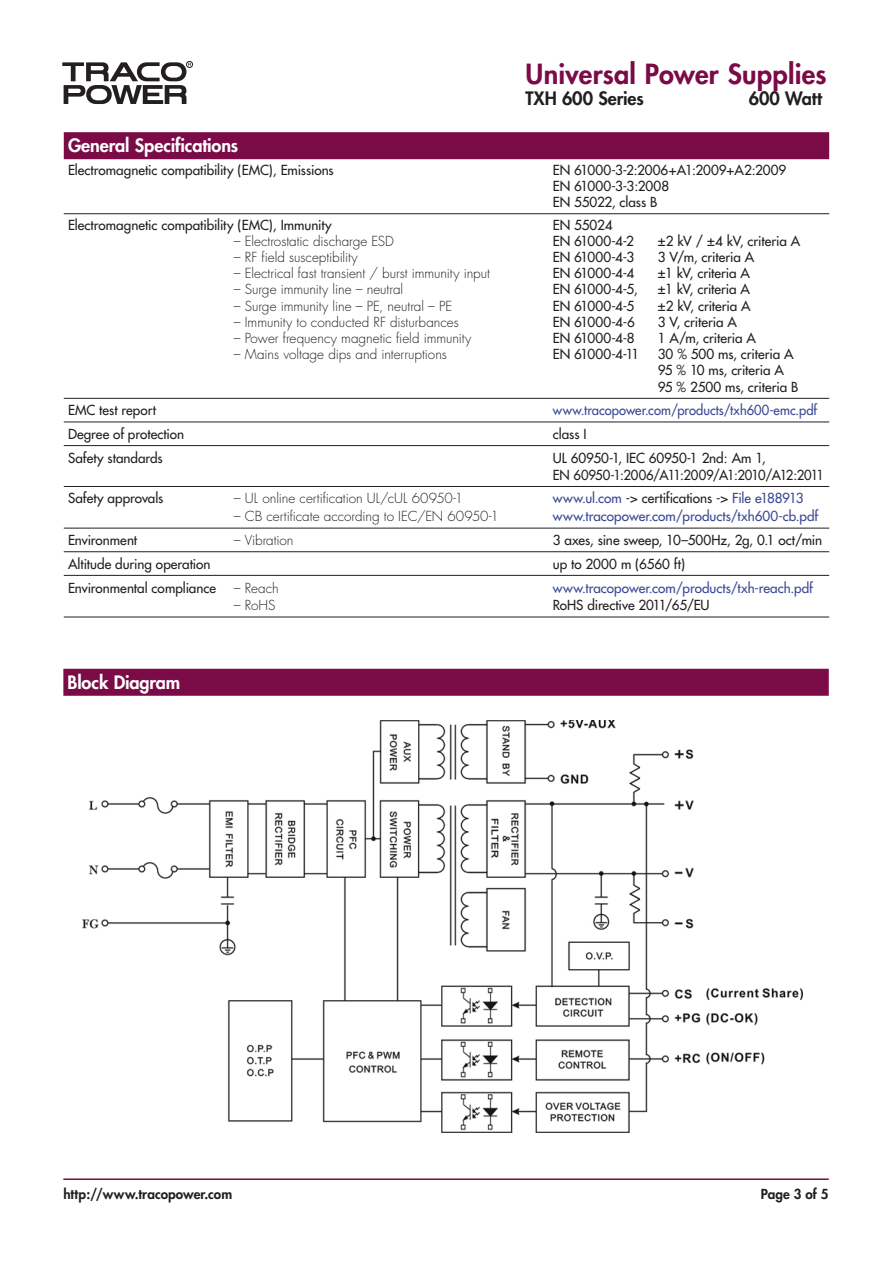
<style>
.page{position:relative;width:893px;height:1263px;background:#fff}
.page>*{position:absolute;margin:0;border:0;box-sizing:border-box;transform-origin:0 0}
.t1{font:800 27px "Futura";letter-spacing:.01em;color:#7b0b46}
.Liste_Titel_Heavy{font:800 18px "Futura";letter-spacing:-.005em;color:#fff}
.t2{font:800 18px "Futura";letter-spacing:-.005em;color:#231f20}
.Liste_GS_medium{font:13.5px/16.2px "Futura";letter-spacing:-.005em;color:#231f20}
.Liste_GS_medium-2{font:300 13.5px "Futura";letter-spacing:-.005em;color:#231f20}
.Liste_GS_medium-3{font:13.5px "Futura";letter-spacing:.005em;color:#3a4894}
.Liste_GS_medium-4{font:13.5px "Futura";letter-spacing:.005em;color:#3a4894;scale:.96 1}
.t3{font:800 13.5px "Futura";letter-spacing:.005em;color:#231f20}
.Liste_GS_medium-5{font:13.5px "Futura";letter-spacing:-.04em;color:#231f20}
.s1{color:#231f20}
</style>
<div class="page">
<div style="left:186px;top:61px;width:7px;height:7px;border:1px solid #231f20;border-radius:50%"></div>
<svg style="left:62px;top:62px;width:129px;height:42px"></svg>
<hr style="left:63px;top:1178px;width:766px;height:2px;background:#7b0b46">
<div style="left:63px;top:669px;width:766px;height:27px;background:#7b0b46"></div>
<div style="left:64px;top:132px;width:765px;height:27px;background:#7b0b46"></div>
<hr style="left:64px;top:213px;width:765px;height:1px;background:#231f20">
<hr style="left:64px;top:398px;width:765px;height:1px;background:#231f20">
<hr style="left:64px;top:422px;width:765px;height:1px;background:#231f20">
<hr style="left:64px;top:445px;width:765px;height:1px;background:#231f20">
<hr style="left:64px;top:486px;width:765px;height:1px;background:#231f20">
<hr style="left:64px;top:528px;width:765px;height:1px;background:#231f20">
<hr style="left:64px;top:551px;width:765px;height:1px;background:#231f20">
<hr style="left:64px;top:575px;width:765px;height:1px;background:#231f20">
<hr style="left:64px;top:617px;width:765px;height:1px;background:#231f20">
<img style="left:82px;top:720px;width:720px;height:413px">
<p class="t1" style="left:526px;top:57px;width:303px">Universal Power Supplies</p>
<p class="t2" style="left:526px;top:87px;width:120px">TXH 600 Series</p>
<p class="t2" style="left:749px;top:87px;width:75px">600 Watt</p>
<p class="Liste_Titel_Heavy" style="left:68px;top:134px;width:172px">General Specifications</p>
<p class="Liste_GS_medium" style="left:68px;top:162px;width:267px">Electromagnetic compatibility (EMC), Emissions</p>
<p class="Liste_GS_medium" style="left:553px;top:162px;width:235px">EN 61000-3-2:2006+A1:2009+A2:2009<br>EN 61000-3-3:2008<br>EN 55022, class B</p>
<p class="Liste_GS_medium" style="left:68px;top:217px;width:265px">Electromagnetic compatibility (EMC), Immunity</p>
<p class="Liste_GS_medium" style="left:553px;top:217px;width:61px">EN 55024</p>
<p class="Liste_GS_medium-2" style="left:234px;top:233px;width:162px">– Electrostatic discharge ESD</p>
<p class="Liste_GS_medium" style="left:553px;top:233px;width:82px">EN 61000-4-2</p>
<p class="Liste_GS_medium" style="left:658px;top:233px;width:144px">±2 kV / ±4 kV, criteria A</p>
<p class="Liste_GS_medium-2" style="left:234px;top:249px;width:125px">– RF field susceptibility</p>
<p class="Liste_GS_medium" style="left:553px;top:249px;width:83px">EN 61000-4-3</p>
<p class="Liste_GS_medium" style="left:658px;top:249px;width:98px">3 V/m, criteria A</p>
<p class="Liste_GS_medium-2" style="left:234px;top:265px;width:258px">– Electrical fast transient / burst immunity input</p>
<p class="Liste_GS_medium" style="left:553px;top:265px;width:83px">EN 61000-4-4</p>
<p class="Liste_GS_medium" style="left:658px;top:265px;width:94px">±1 kV, criteria A</p>
<p class="Liste_GS_medium-2" style="left:234px;top:281px;width:171px">– Surge immunity line – neutral</p>
<p class="Liste_GS_medium" style="left:553px;top:281px;width:86px">EN 61000-4-5,</p>
<p class="Liste_GS_medium" style="left:658px;top:281px;width:94px">±1 kV, criteria A</p>
<p class="Liste_GS_medium-2" style="left:234px;top:298px;width:220px">– Surge immunity line – PE, neutral – PE</p>
<p class="Liste_GS_medium" style="left:553px;top:298px;width:83px">EN 61000-4-5</p>
<p class="Liste_GS_medium" style="left:658px;top:298px;width:94px">±2 kV, criteria A</p>
<p class="Liste_GS_medium-2" style="left:234px;top:314px;width:227px">– Immunity to conducted RF disturbances</p>
<p class="Liste_GS_medium" style="left:553px;top:314px;width:84px">EN 61000-4-6</p>
<p class="Liste_GS_medium" style="left:658px;top:314px;width:81px">3 V, criteria A</p>
<p class="Liste_GS_medium-2" style="left:234px;top:330px;width:239px">– Power frequency magnetic field immunity</p>
<p class="Liste_GS_medium" style="left:553px;top:330px;width:83px">EN 61000-4-8</p>
<p class="Liste_GS_medium" style="left:658px;top:330px;width:100px">1 A/m, criteria A</p>
<p class="Liste_GS_medium-2" style="left:234px;top:346px;width:215px">– Mains voltage dips and interruptions</p>
<p class="Liste_GS_medium-5" style="left:553px;top:346px;width:88px">EN 61000-4-11</p>
<p class="Liste_GS_medium" style="left:658px;top:346px;width:142px">30 % 500 ms, criteria A<br>95 % 10 ms, criteria A<br>95 % 2500 ms, criteria B</p>
<p class="Liste_GS_medium" style="left:68px;top:402px;width:90px">EMC test report</p>
<p class="Liste_GS_medium-4" style="left:553px;top:402px;width:277px">www.tracopower.com/products/txh600-emc.pdf</p>
<p class="Liste_GS_medium" style="left:68px;top:426px;width:118px">Degree of protection</p>
<p class="Liste_GS_medium" style="left:553px;top:426px;width:35px">class I</p>
<p class="Liste_GS_medium" style="left:68px;top:449px;width:96px">Safety standards</p>
<p class="Liste_GS_medium" style="left:553px;top:449px;width:273px;line-height:17.2px">UL 60950-1, IEC 60950-1 2nd: Am 1,<br>EN 60950-1:2006/A11:2009/A1:2010/A12:2011</p>
<p class="Liste_GS_medium" style="left:68px;top:490px;width:97px">Safety approvals</p>
<p class="Liste_GS_medium-2" style="left:234px;top:490px;width:231px">– UL online certification UL/cUL 60950-1</p>
<p class="Liste_GS_medium-3" style="left:553px;top:490px;width:252px">www.ul.com <span class="s1">-&gt; certifications -&gt;</span> File e188913</p>
<p class="Liste_GS_medium-2" style="left:234px;top:508px;width:266px">– CB certificate according to IEC/EN 60950-1</p>
<p class="Liste_GS_medium-3" style="left:553px;top:508px;width:267px">www.tracopower.com/products/txh600-cb.pdf</p>
<p class="Liste_GS_medium" style="left:68px;top:532px;width:71px">Environment</p>
<p class="Liste_GS_medium-2" style="left:234px;top:532px;width:61px">– Vibration</p>
<p class="Liste_GS_medium" style="left:553px;top:532px;width:271px">3 axes, sine sweep, 10–500Hz, 2g, 0.1 oct/min</p>
<p class="Liste_GS_medium" style="left:68px;top:556px;width:144px">Altitude during operation</p>
<p class="Liste_GS_medium" style="left:553px;top:556px;width:134px">up to 2000 m (6560 ft)</p>
<p class="Liste_GS_medium" style="left:68px;top:580px;width:150px">Environmental compliance</p>
<p class="Liste_GS_medium-2" style="left:234px;top:580px;width:46px">– Reach</p>
<p class="Liste_GS_medium-3" style="left:553px;top:580px;width:262px">www.tracopower.com/products/txh-reach.pdf</p>
<p class="Liste_GS_medium-2" style="left:234px;top:597px;width:43px">– RoHS</p>
<p class="Liste_GS_medium" style="left:553px;top:597px;width:158px">RoHS directive 2011/65/EU</p>
<p class="Liste_Titel_Heavy" style="left:68px;top:671px;width:114px">Block Diagram</p>
<p class="t3" style="left:63px;top:1186px;width:170px">http://www.tracopower.com</p>
<p class="t3" style="left:761px;top:1186px;width:69px">Page 3 of 5</p>
</div>
